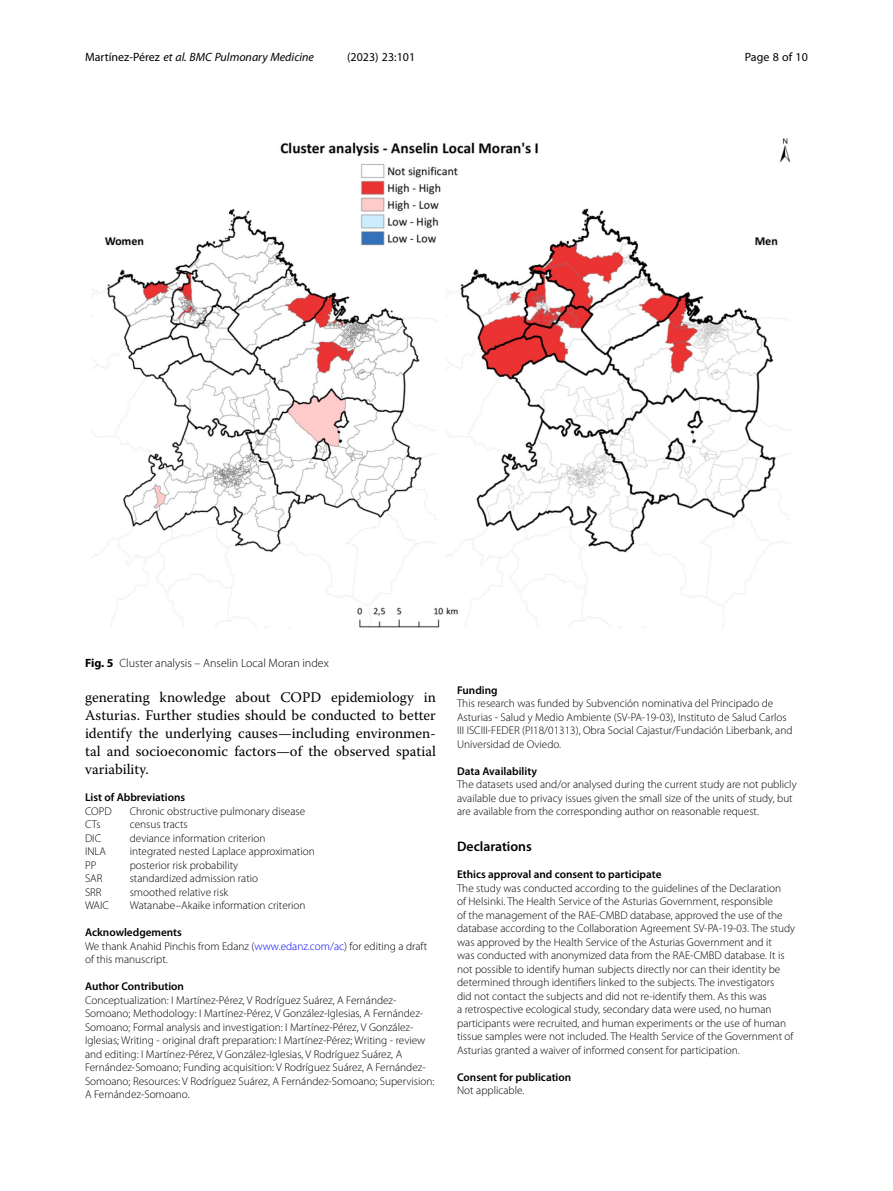
<style>
.page{position:relative;width:893px;height:1191px;background:#fff}
.page>*{position:absolute;margin:0;border:0;box-sizing:border-box;transform-origin:0 0}
.Body_Text{font:14.7px/18px "Warnock Pro";color:#000;text-align:justify}
.Ethics_Declarations{font:600 13.8px "Myriad Pro";color:#000}
.Figure_Caption{font:300 12px "Myriad Pro";color:#000}
.t1{font:italic 12px "Myriad Pro";color:#000}
.t2{font:12px "Myriad Pro";color:#000}
.Ethics_Declarations-2{font:300 11.25px/13.5px "Myriad Pro";color:#000}
.Author_Contribution{font:300 11.25px/13.5px "Myriad Pro";color:#000}
.Abbreviation_Para_1{font:300 11.25px "Myriad Pro";color:#000}
.Funding{font:300 11.25px/13.5px "Myriad Pro";color:#000}
.Materials_Availabili{font:300 11.25px/13.5px "Myriad Pro";color:#000}
.Endmatter_Heading{font:600 11.25px "Myriad Pro";color:#000}
.Acknowledgements{font:300 11.25px/13.5px "Myriad Pro";color:#000}
.Abbrevation_Heading{font:600 11.25px "Myriad Pro";color:#000}
.s1{font-style:normal}
.s2{font-weight:700}
.s3{color:#00f}
</style>
<div class="page">
<img style="left:92px;top:138px;width:699px;height:490px">
<p class="t1" style="left:85px;top:50px;width:230px"><span class="s1">Martínez-Pérez</span> et al. BMC Pulmonary Medicine</p>
<p class="t2" style="left:347px;top:50px;width:70px">(2023) 23:101</p>
<p class="t2" style="left:745px;top:50px;width:65px">Page 8 of 10</p>
<p class="Figure_Caption" style="left:85px;top:656px;width:245px"><span class="s2">Fig. 5</span> Cluster analysis – Anselin Local Moran index</p>
<p class="Body_Text" style="left:85px;top:688px;width:352px">generating knowledge about COPD epidemiology in Asturias. Further studies should be conducted to better identify the underlying causes—including environmen&shy;tal and socioeconomic factors—of the observed spatial variability.</p>
<p class="Abbrevation_Heading" style="left:85px;top:790px;width:102px">List of Abbreviations</p>
<p class="Abbreviation_Para_1" style="left:85px;top:805px;width:28px">COPD</p>
<p class="Abbreviation_Para_1" style="left:130px;top:805px;width:177px">Chronic obstructive pulmonary disease</p>
<p class="Abbreviation_Para_1" style="left:85px;top:818px;width:17px">CTs</p>
<p class="Abbreviation_Para_1" style="left:130px;top:818px;width:60px">census tracts</p>
<p class="Abbreviation_Para_1" style="left:85px;top:832px;width:18px">DIC</p>
<p class="Abbreviation_Para_1" style="left:130px;top:832px;width:137px">deviance information criterion</p>
<p class="Abbreviation_Para_1" style="left:85px;top:845px;width:23px">INLA</p>
<p class="Abbreviation_Para_1" style="left:130px;top:845px;width:187px">integrated nested Laplace approximation</p>
<p class="Abbreviation_Para_1" style="left:85px;top:859px;width:13px">PP</p>
<p class="Abbreviation_Para_1" style="left:130px;top:859px;width:110px">posterior risk probability</p>
<p class="Abbreviation_Para_1" style="left:85px;top:872px;width:19px">SAR</p>
<p class="Abbreviation_Para_1" style="left:130px;top:872px;width:130px">standardized admission ratio</p>
<p class="Abbreviation_Para_1" style="left:85px;top:886px;width:18px">SRR</p>
<p class="Abbreviation_Para_1" style="left:130px;top:886px;width:100px">smoothed relative risk</p>
<p class="Abbreviation_Para_1" style="left:85px;top:899px;width:25px">WAIC</p>
<p class="Abbreviation_Para_1" style="left:130px;top:899px;width:177px">Watanabe–Akaike information criterion</p>
<p class="Endmatter_Heading" style="left:85px;top:925px;width:98px">Acknowledgements</p>
<p class="Acknowledgements" style="left:85px;top:939px;width:344px">We thank Anahid Pinchis from Edanz (<span class="s3">www.edanz.com/ac</span>) for editing a draft of this manuscript.</p>
<p class="Endmatter_Heading" style="left:85px;top:979px;width:101px">Author Contribution</p>
<p class="Author_Contribution" style="left:85px;top:993px;width:351px">Conceptualization: I Martínez-Pérez, V Rodríguez Suárez, A Fernández-Somoano; Methodology: I Martínez-Pérez, V González-Iglesias, A Fernández-Somoano; Formal analysis and investigation: I Martínez-Pérez, V González-Iglesias; Writing - original draft preparation: I Martínez-Pérez; Writing - review and editing: I Martínez-Pérez, V González-Iglesias, V Rodríguez Suárez, A Fernández-Somoano; Funding acquisition: V Rodríguez Suárez, A Fernández-Somoano; Resources: V Rodríguez Suárez, A Fernández-Somoano; Supervision:<br>A Fernández-Somoano.</p>
<p class="Endmatter_Heading" style="left:457px;top:683px;width:42px">Funding</p>
<p class="Funding" style="left:457px;top:697px;width:337px">This research was funded by Subvención nominativa del Principado de Asturias - Salud y Medio Ambiente (SV-PA-19-03), Instituto de Salud Carlos III ISCIII-FEDER (PI18/01313), Obra Social Cajastur/Fundación Liberbank, and Universidad de Oviedo.</p>
<p class="Endmatter_Heading" style="left:457px;top:764px;width:81px">Data Availability</p>
<p class="Materials_Availabili" style="left:457px;top:778px;width:341px">The datasets used and/or analysed during the current study are not publicly available due to privacy issues given the small size of the units of study, but are available from the corresponding author on reasonable request.</p>
<p class="Ethics_Declarations" style="left:457px;top:838px;width:76px">Declarations</p>
<p class="Endmatter_Heading" style="left:457px;top:867px;width:206px">Ethics approval and consent to participate</p>
<p class="Ethics_Declarations-2" style="left:457px;top:881px;width:340px">The study was conducted according to the guidelines of the Declaration<br>of Helsinki. The Health Service of the Asturias Government, responsible<br>of the management of the RAE-CMBD database, approved the use of the database according to the Collaboration Agreement SV-PA-19-03. The study was approved by the Health Service of the Asturias Government and it<br>was conducted with anonymized data from the RAE-CMBD database. It is not possible to identify human subjects directly nor can their identity be determined through identifiers linked to the subjects. The investigators<br>did not contact the subjects and did not re-identify them. As this was<br>a retrospective ecological study, secondary data were used, no human participants were recruited, and human experiments or the use of human tissue samples were not included. The Health Service of the Government of Asturias granted a waiver of informed consent for participation.</p>
<p class="Endmatter_Heading" style="left:457px;top:1070px;width:116px">Consent for publication</p>
<p class="Ethics_Declarations-2" style="left:457px;top:1084px;width:69px">Not applicable.</p>
</div>
